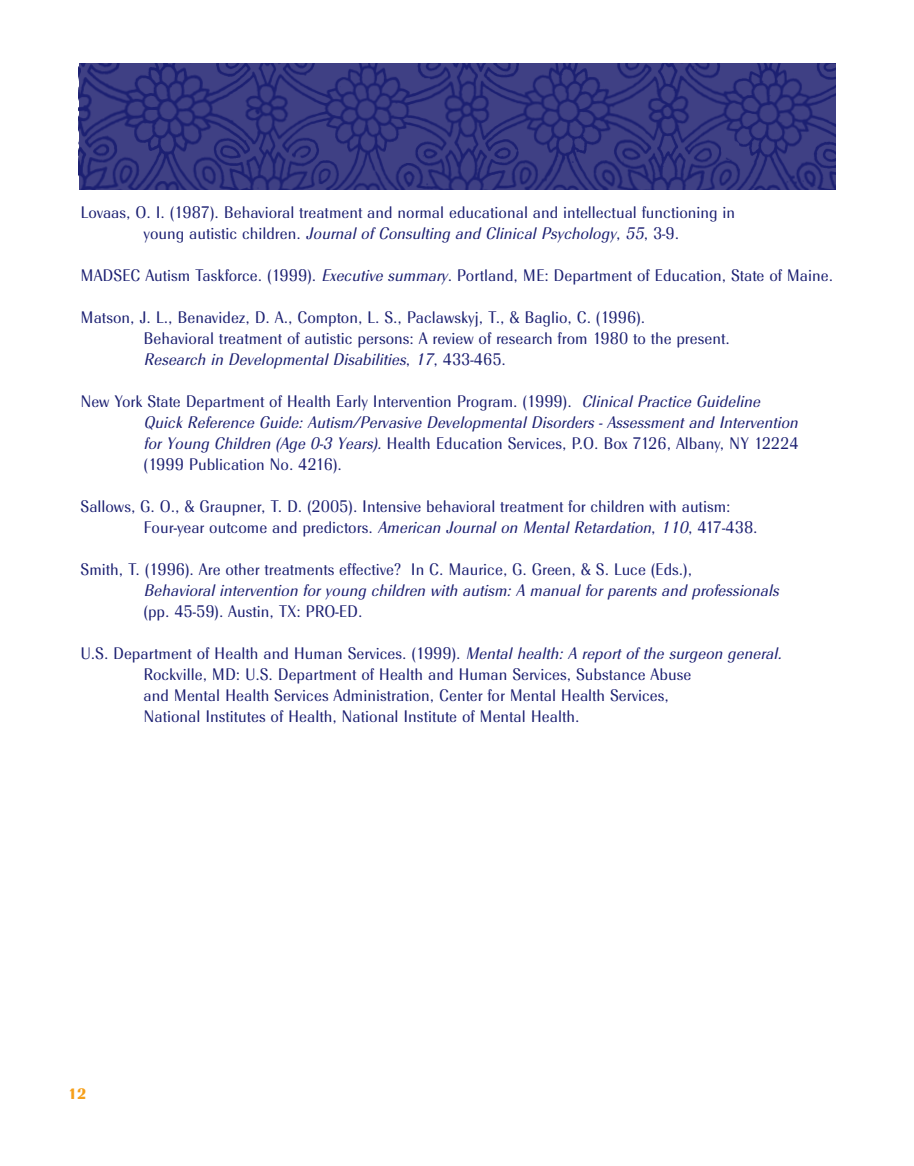
<style>
.page{position:relative;width:914px;height:1166px;background:#fff}
.page>*{position:absolute;margin:0;border:0;box-sizing:border-box;transform-origin:0 0}
.t1{font:17.5px/21px "Radiant EF Text";color:#1c2072}
.t2{font:italic 17.5px/21px "Radiant EF Text";color:#1c2072}
.t3{font:900 15.75px "Radiant EF Text";color:#f6a01b}
.s1{font-style:italic}
.s2{font-style:normal}
</style>
<div class="page">
<img style="left:79px;top:63px;width:756px;height:126px">
<p class="t1" style="left:80px;top:202px;width:656px;text-align:center">Lovaas, O. I. (1987). Behavioral treatment and normal educational and intellectual functioning in young autistic children. <span class="s1">Journal of Consulting and Clinical Psychology</span>, <span class="s1">55</span>, 3-9.</p>
<p class="t1" style="left:81px;top:265px;width:754px">MADSEC Autism Taskforce. (1999). <span class="s1">Executive summary</span>. Portland, ME: Department of Education, State of Maine.</p>
<p class="t1" style="left:144px;top:307px;width:587px;text-indent:-63px">Matson, J. L., Benavidez, D. A., Compton, L. S., Paclawskyj, T., &amp; Baglio, C. (1996).<br>Behavioral treatment of autistic persons: A review of research from 1980 to the present.<br><span class="s1">Research in Developmental Disabilities</span>, <span class="s1">17</span>, 433-465.</p>
<p class="t2" style="left:143px;top:391px;width:658px;text-indent:-63px"><span class="s2">New York State Department of Health Early Intervention Program. (1999).</span> Clinical Practice Guideline Quick Reference Guide: Autism/Pervasive Developmental Disorders - Assessment and Intervention for Young Children (Age 0-3 Years). <span class="s2">Health Education Services, P.O. Box 7126, Albany, NY 12224 (1999 Publication No. 4216).</span></p>
<p class="t1" style="left:144px;top:496px;width:615px;text-indent:-63px">Sallows, G. O., &amp; Graupner, T. D. (2005). Intensive behavioral treatment for children with autism:<br>Four-year outcome and predictors. <span class="s1">American Journal on Mental Retardation</span>, <span class="s1">110</span>, 417-438.</p>
<p class="t1" style="left:81px;top:559px;width:613px">Smith, T. (1996). Are other treatments effective? In C. Maurice, G. Green, &amp; S. Luce (Eds.),</p>
<p class="t2" style="left:144px;top:580px;width:639px">Behavioral intervention for young children with autism: A manual for parents and professionals</p>
<p class="t1" style="left:144px;top:601px;width:220px">(pp. 45-59). Austin, TX: PRO-ED.</p>
<p class="t1" style="left:144px;top:643px;width:642px;text-indent:-63px">U.S. Department of Health and Human Services. (1999). <span class="s1">Mental health: A report of the surgeon general.<br></span>Rockville, MD: U.S. Department of Health and Human Services, Substance Abuse<br>and Mental Health Services Administration, Center for Mental Health Services,<br>National Institutes of Health, National Institute of Mental Health.</p>
<p class="t3" style="left:68px;top:1084px;width:20px">12</p>
</div>
